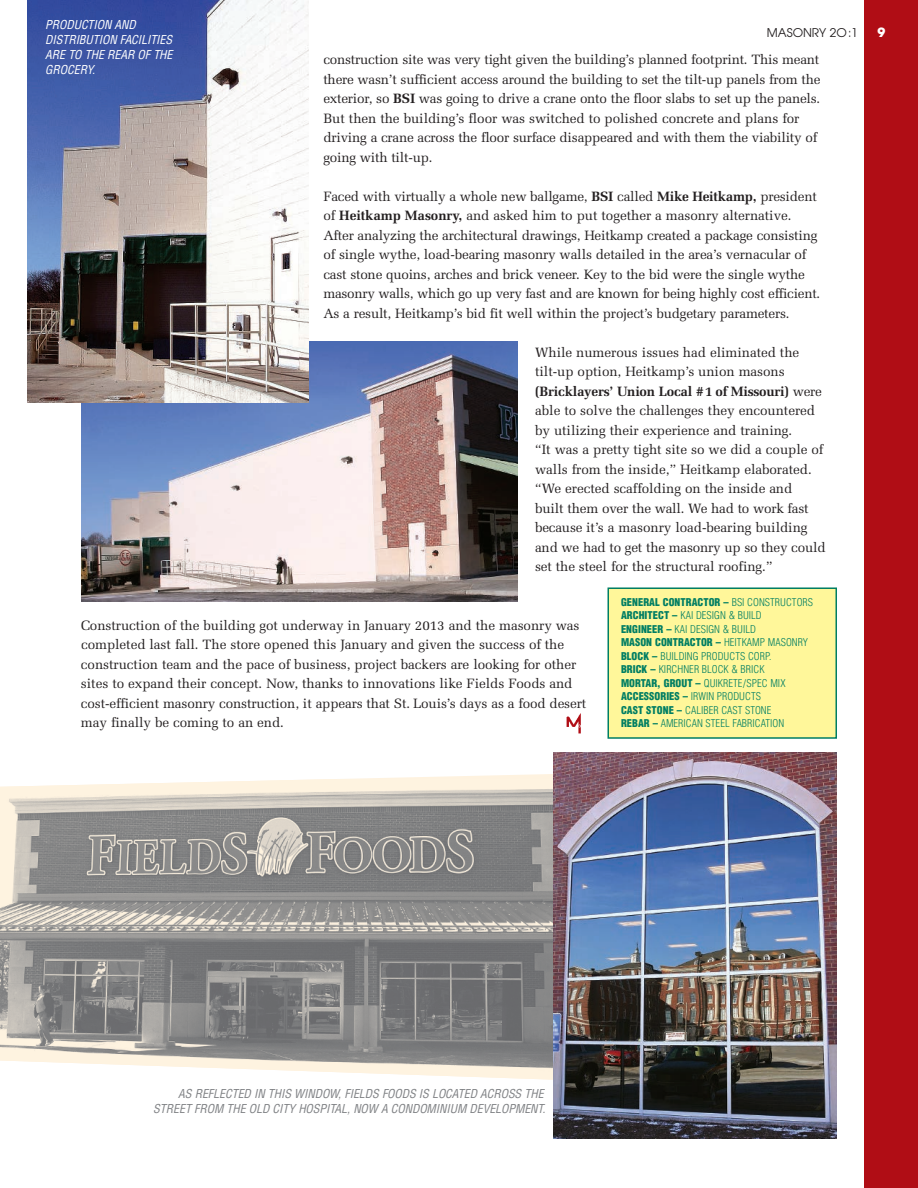
<style>
.page{position:relative;width:918px;height:1188px;background:#fff}
.page>*{position:absolute;margin:0;border:0;box-sizing:border-box;transform-origin:0 0}
.t1{font:13.5px/19.5px "Melior";letter-spacing:-.01em;color:#231f20}
.t2{font:700 12.75px "Avant Garde";color:#fff}
.t3{font:italic condensed 12px/15px "Helvetica";letter-spacing:-.005em;color:#808285;text-align:right}
.t4{font:italic condensed 12px/15px "Helvetica";letter-spacing:-.005em;color:#fff}
.t5{font:12px "Avant Garde";color:#231f20}
.t6{font:300 condensed 10.5px/13.5px "Helvetica";letter-spacing:.005em;color:#007e63}
.s1{font-weight:700}
.s2{font-weight:900}
</style>
<div class="page">
<img style="left:0;top:779px;width:554px;height:300px">
<div style="left:864px;top:0;width:54px;height:1188px;background:#b00d15"></div>
<img style="left:566px;top:713px;width:15px;height:21px">
<img style="left:554px;top:752px;width:283px;height:386px">
<img style="left:81px;top:341px;width:436px;height:261px">
<img style="left:27px;top:0;width:281px;height:403px">
<div style="left:608px;top:588px;width:228px;height:150px;background:#fff79a"></div>
<div style="left:608px;top:587px;width:229px;height:152px;border:2px solid #007e63"></div>
<p class="t4" style="left:45px;top:17px;width:129px">PRODUCTION AND<br>DISTRIBUTION FACILITIES<br>ARE TO THE REAR OF THE<br>GROCERY.</p>
<p class="t5" style="left:767px;top:26px;width:93px">MASONRY 2O:1</p>
<p class="t2" style="left:878px;top:28px;width:9px">9</p>
<p class="t1" style="left:323px;top:50px;width:499px">construction site was very tight given the building’s planned footprint. This meant there wasn’t sufficient access around the building to set the tilt-up panels from the exterior, so <span class="s1">BSI</span> was going to drive a crane onto the floor slabs to set up the panels.<br>But then the building’s floor was switched to polished concrete and plans for driving a crane across the floor surface disappeared and with them the viability of going with tilt-up.</p>
<p class="t1" style="left:323px;top:186px;width:498px">Faced with virtually a whole new ballgame, <span class="s1">BSI</span> called <span class="s1">Mike Heitkamp,</span> president of <span class="s1">Heitkamp Masonry,</span> and asked him to put together a masonry alternative.<br>After analyzing the architectural drawings, Heitkamp created a package consisting of single wythe, load-bearing masonry walls detailed in the area’s vernacular of cast stone quoins, arches and brick veneer. Key to the bid were the single wythe masonry walls, which go up very fast and are known for being highly cost efficient.<br>As a result, Heitkamp’s bid fit well within the project’s budgetary parameters.</p>
<p class="t1" style="left:535px;top:342px;width:292px">While numerous issues had eliminated the tilt-up option, Heitkamp’s union masons <span class="s1">(Bricklayers’ Union Local #1 of Missouri)</span> were able to solve the challenges they encountered by utilizing their experience and training.<br>“It was a pretty tight site so we did a couple of walls from the inside,” Heitkamp elaborated. “We erected scaffolding on the inside and<br>built them over the wall. We had to work fast because it’s a masonry load-bearing building and we had to get the masonry up so they could set the steel for the structural roofing.”</p>
<p class="t1" style="left:81px;top:615px;width:507px">Construction of the building got underway in January 2013 and the masonry was completed last fall. The store opened this January and given the success of the construction team and the pace of business, project backers are looking for other sites to expand their concept. Now, thanks to innovations like Fields Foods and cost-efficient masonry construction, it appears that St. Louis’s days as a food desert may finally be coming to an end.</p>
<p class="t6" style="left:621px;top:595px;width:194px"><span class="s2">GENERAL CONTRACTOR –</span> BSI CONSTRUCTORS<br><span class="s2">ARCHITECT –</span> KAI DESIGN &amp; BUILD<br><span class="s2">ENGINEER –</span> KAI DESIGN &amp; BUILD<br><span class="s2">MASON CONTRACTOR –</span> HEITKAMP MASONRY<br><span class="s2">BLOCK –</span> BUILDING PRODUCTS CORP.<br><span class="s2">BRICK –</span> KIRCHNER BLOCK &amp; BRICK<br><span class="s2">MORTAR, GROUT –</span> QUIKRETE/SPEC MIX<br><span class="s2">ACCESSORIES –</span> IRWIN PRODUCTS<br><span class="s2">CAST STONE –</span> CALIBER CAST STONE<br><span class="s2">REBAR –</span> AMERICAN STEEL FABRICATION</p>
<p class="t3" style="left:153px;top:1086px;width:394px">AS REFLECTED IN THIS WINDOW, FIELDS FOODS IS LOCATED ACROSS THE<br>STREET FROM THE OLD CITY HOSPITAL, NOW A CONDOMINIUM DEVELOPMENT.</p>
</div>
